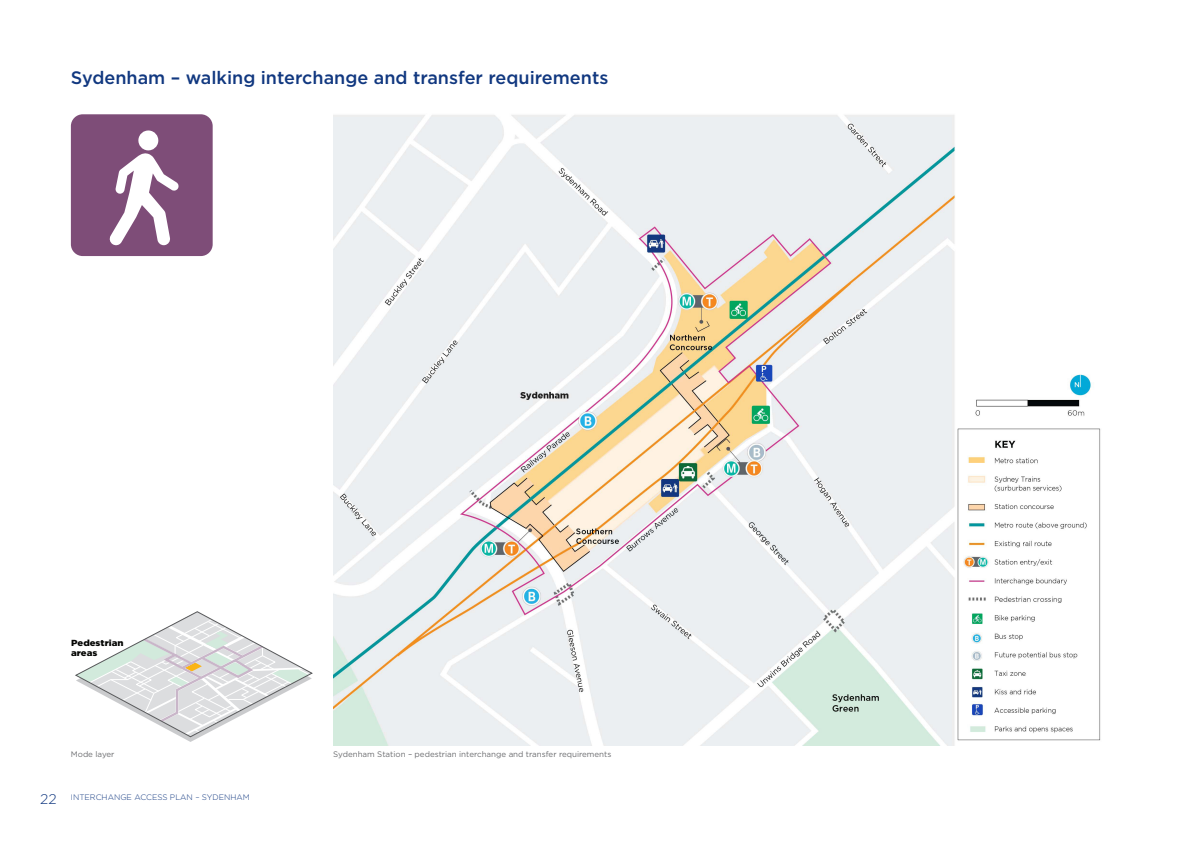
<style>
.page{position:relative;width:1191px;height:842px;background:#fff}
.page>*{position:absolute;margin:0;border:0;box-sizing:border-box;transform-origin:0 0}
.Heading{font:500 18px "Gotham";color:#113880}
.t1{font:300 14px "Gotham";color:#113880}
.t2{font:900 8.8px/10.6px "Gotham";color:#040503;scale:1.09 1}
.t3{font:8px "Gotham";color:#6c6d70}
.t4{font:300 8px "Gotham";color:#113880}
</style>
<div class="page">
<div style="left:71px;top:114px;width:142px;height:142px;background:#7e4d78;border-radius:12px"></div>
<svg style="left:109px;top:130px;width:70px;height:115px"></svg>
<img style="left:333px;top:115px;width:768px;height:631px">
<svg style="left:75px;top:611px;width:238px;height:131px"></svg>
<p class="Heading" style="left:71px;top:66px;width:539px">Sydenham – walking interchange and transfer requirements</p>
<p class="t2" style="left:71px;top:637px;width:50px">Pedestrian areas</p>
<h2 class="t1" style="left:40px;top:790px;width:18px">22</h2>
<p class="t3" style="left:71px;top:749px;width:45px">Mode layer</p>
<p class="t3" style="left:333px;top:749px;width:280px">Sydenham Station – pedestrian interchange and transfer requirements</p>
<p class="t4" style="left:71px;top:792px;width:180px">INTERCHANGE ACCESS PLAN – SYDENHAM</p>
</div>
